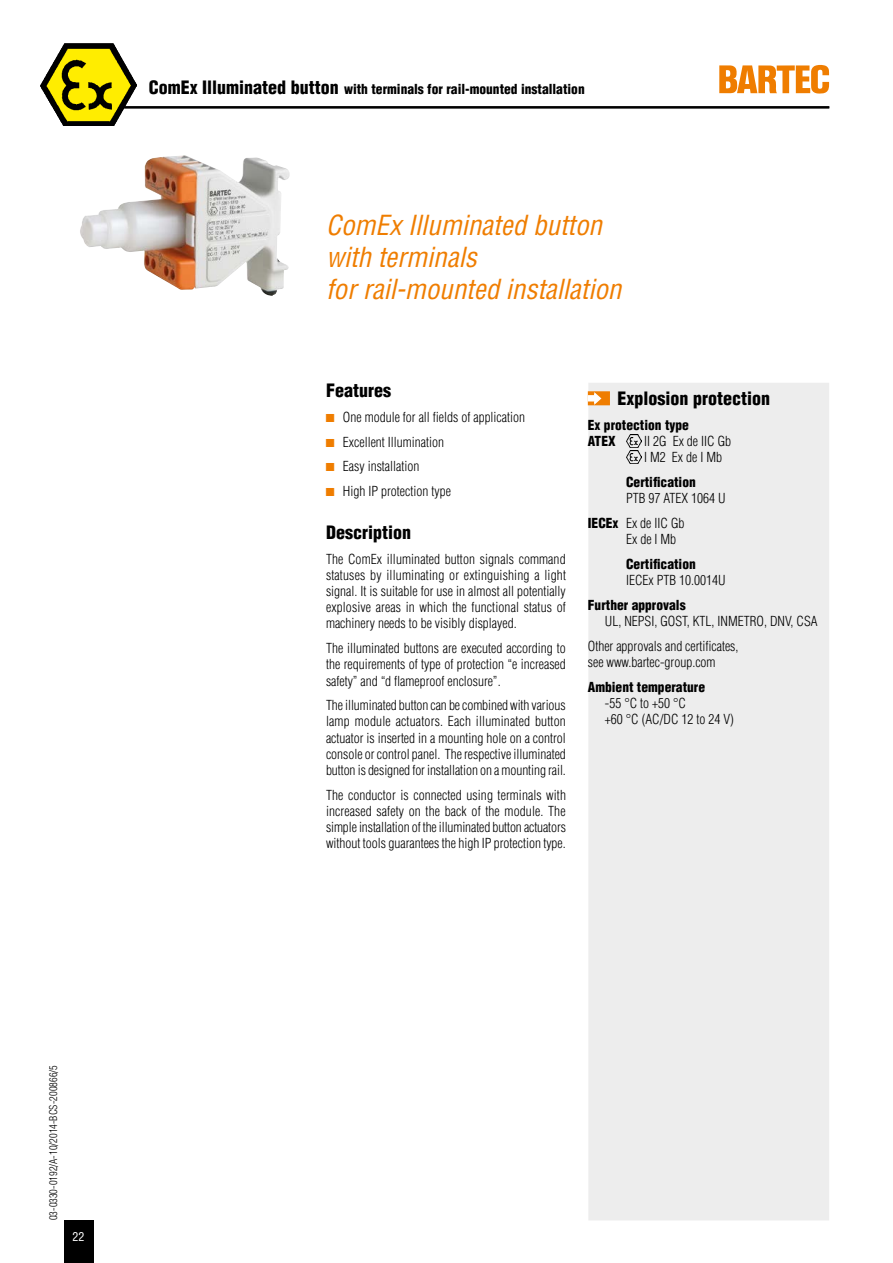
<style>
.page{position:relative;width:893px;height:1263px;background:#fff}
.page>*{position:absolute;margin:0;border:0;box-sizing:border-box;transform-origin:0 0}
.t1{font:italic condensed 27px/32.4px "Helvetica";color:#ef7d00}
.t2{font:900 condensed 18px "Helvetica";color:#000}
.t3{font:300 condensed 13.5px/16.2px "Helvetica";color:#000}
.t4{font:900 condensed 13.5px/16.2px "Helvetica";color:#000}
.t5{font:condensed 12px "Helvetica";color:#fff}
.t6{font:300 condensed 10.5px "Helvetica";color:#000}
.s1{font-size:18px}
.s2{font-weight:900}
</style>
<div class="page">
<div style="left:64px;top:1220px;width:30px;height:43px;background:#000"></div>
<img style="left:80px;top:155px;width:210px;height:141px">
<img style="left:41px;top:44px;width:96px;height:82px">
<svg style="left:43px;top:45px;width:91px;height:79px"></svg>
<hr style="left:121px;top:106px;width:708px;height:2px;background:#000">
<div style="left:588px;top:383px;width:241px;height:837px;background:#ededed"></div>
<div style="left:588px;top:391px;width:22px;height:14px;background:#ef7d00;border:2px solid #ef7d00"></div>
<svg style="left:588px;top:395px;width:5px;height:6px"></svg>
<svg style="left:593px;top:391px;width:9px;height:15px"></svg>
<img style="left:626px;top:435px;width:15px;height:13px">
<img style="left:626px;top:451px;width:15px;height:13px">
<svg style="left:719px;top:65px;width:110px;height:29px"></svg>
<p class="t4" style="left:149px;top:81px;width:437px"><span class="s1">ComEx Illuminated button</span> with terminals for rail-mounted installation</p>
<h1 class="t1" style="left:326px;top:208px;width:297px">ComEx Illuminated button with terminals<br>for rail-mounted installation</h1>
<h2 class="t2" style="left:326px;top:379px;width:66px">Features</h2>
<p class="t3" style="left:343px;top:405px;width:184px;line-height:24.8px">One module for all fields of application<br>Excellent Illumination<br>Easy installation<br>High IP protection type</p>
<h2 class="t2" style="left:326px;top:521px;width:86px">Description</h2>
<p class="t3" style="left:326px;top:551px;width:242px;text-align:justify">The ComEx illuminated button signals command statuses by illuminating or extinguishing a light signal. It is suitable for use in almost all potentially explosive areas in which the functional status of machinery needs to be visibly displayed.</p>
<p class="t3" style="left:326px;top:640px;width:241px;text-align:justify">The illuminated buttons are executed according to the requirements of type of protection “e increased safety” and “d flameproof enclosure”.</p>
<p class="t3" style="left:326px;top:697px;width:241px;text-align:justify">The illuminated button can be combined with various lamp module actuators. Each illuminated button actuator is inserted in a mounting hole on a control console or control panel. The respective illuminated button is designed for installation on a mounting rail.</p>
<p class="t3" style="left:326px;top:787px;width:241px;text-align:justify">The conductor is connected using terminals with increased safety on the back of the module. The simple installation of the illuminated button actuators without tools guarantees the high IP protection type.</p>
<h2 class="t2" style="left:618px;top:387px;width:154px">Explosion protection</h2>
<p class="t4" style="left:588px;top:417px;width:103px">Ex protection type<br>ATEX</p>
<p class="t3" style="left:644px;top:433px;width:88px">II 2G Ex de IIC Gb<br>I M2 Ex de I Mb</p>
<p class="t4" style="left:626px;top:474px;width:71px">Certification</p>
<p class="t3" style="left:588px;top:486px;width:139px;line-height:24.8px;text-indent:38px">PTB 97 ATEX 1064 U<br><span class="s2">IECEx</span> Ex de IIC Gb</p>
<p class="t3" style="left:626px;top:531px;width:52px">Ex de I Mb</p>
<p class="t4" style="left:626px;top:556px;width:71px">Certification</p>
<p class="t3" style="left:626px;top:572px;width:101px">IECEx PTB 10.0014U</p>
<p class="t4" style="left:588px;top:597px;width:99px">Further approvals</p>
<p class="t3" style="left:588px;top:609px;width:231px;line-height:24.8px;text-indent:17px">UL, NEPSI, GOST, KTL, INMETRO, DNV, CSA<br>Other approvals and certificates,</p>
<p class="t3" style="left:588px;top:654px;width:129px">see www.bartec-group.com</p>
<p class="t4" style="left:588px;top:678px;width:119px">Ambient temperature</p>
<p class="t3" style="left:605px;top:695px;width:131px">-55 °C to +50 °C<br>+60 °C (AC/DC 12 to 24 V)</p>
<p class="t6" style="left:47px;top:1220px;width:157px;rotate:-90deg">03-0330-0192/A-10/2014-BCS-200866/5</p>
<p class="t5" style="left:73px;top:1229px;width:13px">22</p>
</div>
